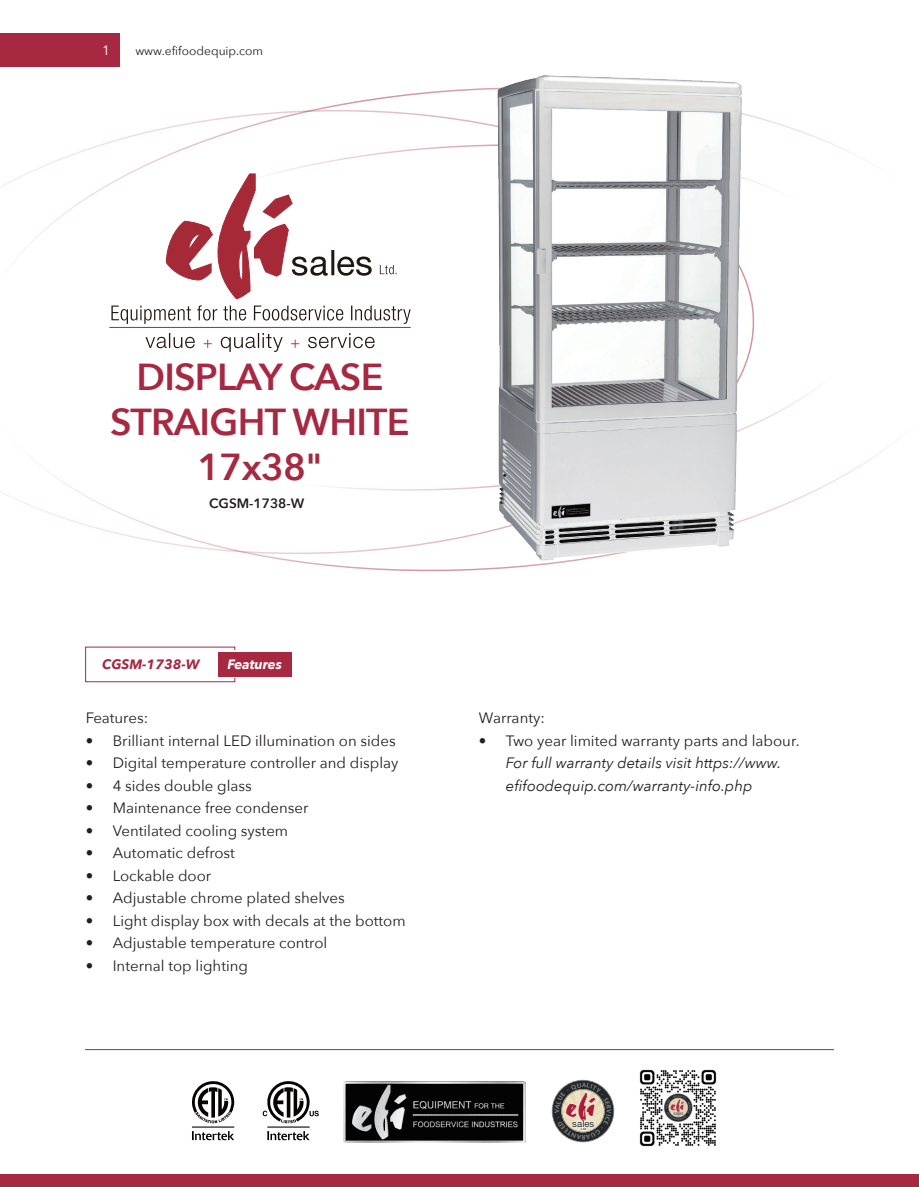
<style>
.page{position:relative;width:919px;height:1187px;background:#fff}
.page>*{position:absolute;margin:0;border:0;box-sizing:border-box;transform-origin:0 0}
.t1{font:600 37.5px/45px "Avenir Next";letter-spacing:-.02em;color:#a72941;text-align:center}
.t2{font:31.95px "Choc ICG";color:#aa1c36}
.t3{font:15px "Avenir Next";color:#231f20}
.t4{font:italic 15px/22.5px "Avenir Next";color:#231f20}
.t5{font:italic 700 13.5px "Avenir Next";color:#a72941}
.t6{font:600 13.5px "Avenir Next";color:#231f20}
.t7{font:italic 700 13.5px "Avenir Next";letter-spacing:-.005em;color:#fff}
.t8{font:13.5px "Avenir Next";color:#fff}
.t9{font:12px "Avenir Next";color:#231f20}
.t10{font:9.6px "Helvetica Neue";letter-spacing:.01em;color:#231f20}
.t11{font:500 3px "Helvetica Neue";color:#231f20}
</style>
<div class="page">
<svg style="left:0;top:75px;width:893px;height:497px"></svg>
<svg style="left:308px;top:333px;width:66px;height:15px"></svg>
<svg style="left:291px;top:339px;width:8px;height:9px"></svg>
<svg style="left:221px;top:333px;width:61px;height:19px"></svg>
<svg style="left:203px;top:339px;width:9px;height:9px"></svg>
<svg style="left:145px;top:333px;width:50px;height:15px"></svg>
<hr style="left:109px;top:327px;width:301px;height:1px;background:#a62938">
<svg style="left:380px;top:265px;width:16px;height:9px"></svg>
<svg style="left:111px;top:305px;width:299px;height:19px"></svg>
<svg style="left:166px;top:174px;width:205px;height:125px"></svg>
<div style="left:85px;top:646px;width:150px;height:36px;border:1px solid #a72941"></div>
<div style="left:87px;top:650px;width:162px;height:27px;background:#fff"></div>
<div style="left:218px;top:652px;width:74px;height:24px;background:#a72941"></div>
<hr style="left:85px;top:1049px;width:748px;height:1px;background:#a72941">
<div style="left:0;top:33px;width:119px;height:34px;background:#a72941"></div>
<div style="left:0;top:1174px;width:918px;height:12px;background:#a72941"></div>
<img style="left:497px;top:76px;width:244px;height:485px">
<img style="left:639px;top:1069px;width:78px;height:78px">
<img style="left:344px;top:1081px;width:181px;height:60px">
<svg style="left:267px;top:1131px;width:42px;height:9px"></svg>
<svg style="left:263px;top:1081px;width:56px;height:42px"></svg>
<hr style="left:267px;top:1126px;width:42px;height:1px;background:#060303">
<svg style="left:192px;top:1131px;width:42px;height:9px"></svg>
<svg style="left:192px;top:1081px;width:42px;height:42px"></svg>
<hr style="left:192px;top:1126px;width:42px;height:1px;background:#060303">
<svg style="left:551px;top:1079px;width:63px;height:63px"></svg>
<p class="t8" style="left:102px;top:38px;width:9px">1</p>
<p class="t9" style="left:135px;top:40px;width:129px">www.efifoodequip.com</p>
<h1 class="t1" style="left:110px;top:353px;width:301px">DISPLAY CASE<br>STRAIGHT WHITE<br>17x38"</h1>
<p class="t6" style="left:209px;top:491px;width:96px">CGSM-1738-W</p>
<p class="t5" style="left:102px;top:652px;width:99px">CGSM-1738-W</p>
<p class="t7" style="left:227px;top:652px;width:56px">Features</p>
<p class="t3" style="left:86px;top:705px;width:64px">Features:</p>
<p class="t3" style="left:86px;top:728px;width:311px">• Brilliant internal LED illumination on sides</p>
<p class="t3" style="left:86px;top:750px;width:314px">• Digital temperature controller and display</p>
<p class="t3" style="left:86px;top:773px;width:168px">• 4 sides double glass</p>
<p class="t3" style="left:86px;top:795px;width:224px">• Maintenance free condenser</p>
<p class="t3" style="left:86px;top:818px;width:204px">• Ventilated cooling system</p>
<p class="t3" style="left:86px;top:840px;width:151px">• Automatic defrost</p>
<p class="t3" style="left:86px;top:863px;width:127px">• Lockable door</p>
<p class="t3" style="left:86px;top:885px;width:260px">• Adjustable chrome plated shelves</p>
<p class="t3" style="left:86px;top:908px;width:321px">• Light display box with decals at the bottom</p>
<p class="t3" style="left:86px;top:930px;width:243px">• Adjustable temperature control</p>
<p class="t3" style="left:86px;top:953px;width:164px">• Internal top lighting</p>
<p class="t3" style="left:479px;top:705px;width:67px">Warranty:</p>
<p class="t3" style="left:479px;top:728px;width:322px">• Two year limited warranty parts and labour.</p>
<p class="t4" style="left:506px;top:751px;width:277px">For full warranty details visit https://www. efifoodequip.com/warranty-info.php</p>
<h2 class="t2" style="left:564px;top:1085px;width:32px">efi</h2>
<p class="t11" style="left:581px;top:1127px;width:7px">Ltd.</p>
<p class="t10" style="left:572px;top:1117px;width:24px">sales</p>
</div>
